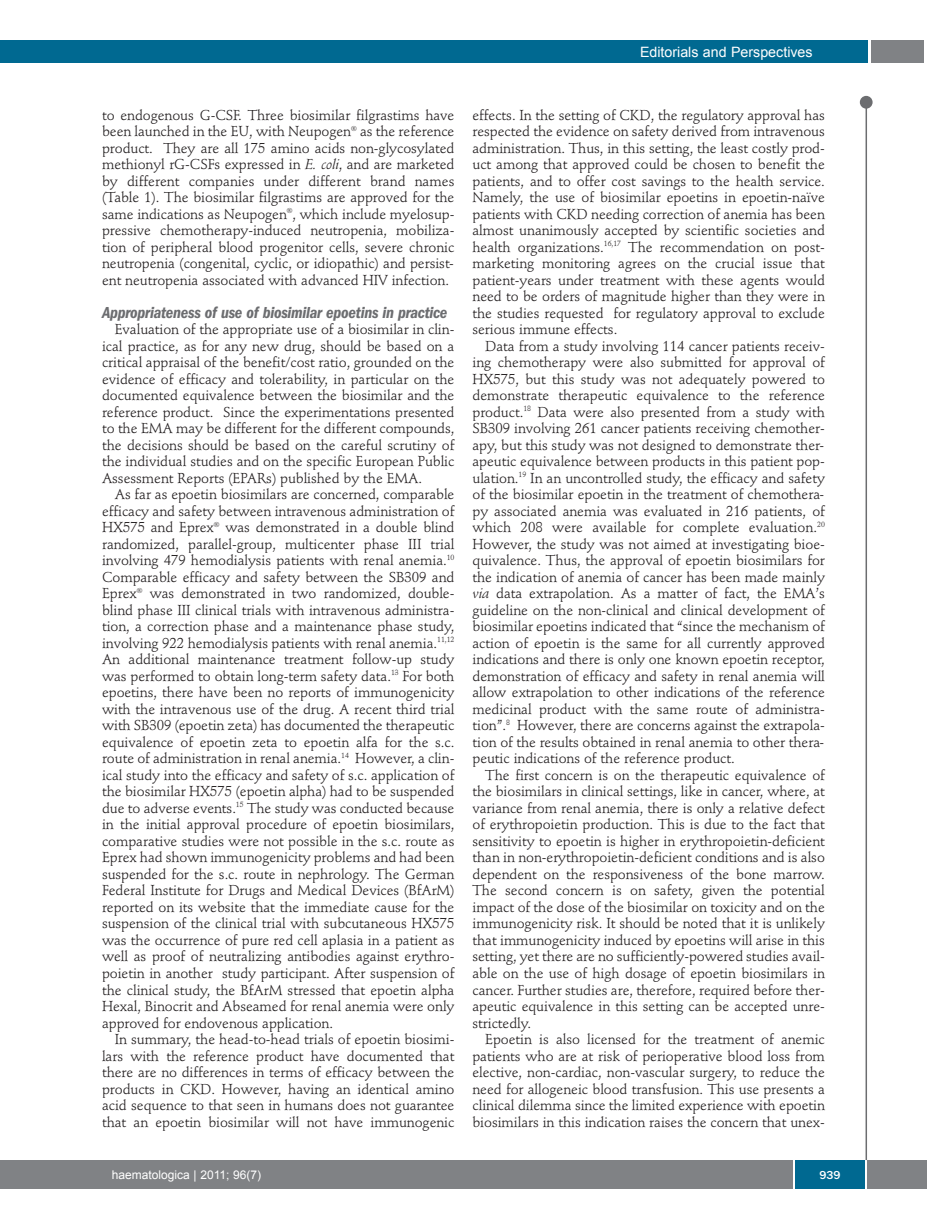
<style>
.page{position:relative;width:927px;height:1225px;background:#fff}
.page>*{position:absolute;margin:0;border:0;box-sizing:border-box;transform-origin:0 0}
.t1{font:italic 600 condensed 16.5px "Franklin Gothic";letter-spacing:-.015em;color:#6c6d70}
.t2{font:14.25px/16.5px "Stempel Schneidler";letter-spacing:-.005em;color:#231f20;text-align:justify}
.t3{font:14.25px "Arial";color:#fff}
.t4{font:12px "Arial";color:#fff}
.t5{font:500 12px "Franklin Gothic";color:#fff}
.s1{font-style:italic}
</style>
<div class="page">
<div style="left:871px;top:40px;width:52px;height:22px;background:#808285"></div>
<div style="left:18px;top:40px;width:849px;height:22px;background:#006991"></div>
<div style="left:17px;top:1160px;width:910px;height:28px;background:#808285"></div>
<div style="left:795px;top:1160px;width:70px;height:28px;background:#006991"></div>
<hr style="left:793px;top:1160px;width:2px;height:28px;background:#fff">
<hr style="left:865px;top:1160px;width:2px;height:28px;background:#fff">
<div style="left:860px;top:96px;width:13px;height:13px;background:#6c6d70;border-radius:50%"></div>
<hr style="left:865px;top:100px;width:2px;height:1060px;background:#6c6d70">
<div style="left:0;top:40px;width:19px;height:22px;background:#006991"></div>
<div style="left:0;top:1160px;width:18px;height:28px;background:#808285"></div>
<p class="t3" style="left:640px;top:44px;width:174px">Editorials and Perspectives</p>
<p class="t2" style="left:102px;top:108px;width:354px">to endogenous G-CSF. Three biosimilar filgrastims have been launched in the EU, with Neupogen<sup>®</sup> as the reference product. They are all 175 amino acids non-glycosylated methionyl rG-CSFs expressed in <span class="s1">E. coli</span>, and are marketed by different companies under different brand names (Table 1). The biosimilar filgrastims are approved for the same indications as Neupogen<sup>®</sup>, which include myelosup&shy;pressive chemotherapy-induced neutropenia, mobiliza&shy;tion of peripheral blood progenitor cells, severe chronic neutropenia (congenital, cyclic, or idiopathic) and persist&shy;ent neutropenia associated with advanced HIV infection.</p>
<p class="t1" style="left:102px;top:306px;width:347px">Appropriateness of use of biosimilar epoetins in practice</p>
<p class="t2" style="left:102px;top:322px;width:354px;text-indent:13px">Evaluation of the appropriate use of a biosimilar in clin&shy;ical practice, as for any new drug, should be based on a critical appraisal of the benefit/cost ratio, grounded on the evidence of efficacy and tolerability, in particular on the documented equivalence between the biosimilar and the reference product. Since the experimentations presented to the EMA may be different for the different compounds, the decisions should be based on the careful scrutiny of the individual studies and on the specific European Public Assessment Reports (EPARs) published by the EMA.</p>
<p class="t2" style="left:102px;top:487px;width:354px;text-indent:13px">As far as epoetin biosimilars are concerned, comparable efficacy and safety between intravenous administration of HX575 and Eprex<sup>®</sup> was demonstrated in a double blind randomized, parallel-group, multicenter phase III trial involving 479 hemodialysis patients with renal anemia.<sup>10<br></sup>Comparable efficacy and safety between the SB309 and Eprex<sup>®</sup> was demonstrated in two randomized, double&shy;blind phase III clinical trials with intravenous administra&shy;tion, a correction phase and a maintenance phase study, involving 922 hemodialysis patients with renal anemia.<sup>11,12<br></sup>An additional maintenance treatment follow-up study was performed to obtain long-term safety data.<sup>13</sup> For both epoetins, there have been no reports of immunogenicity with the intravenous use of the drug. A recent third trial with SB309 (epoetin zeta) has documented the therapeutic equivalence of epoetin zeta to epoetin alfa for the s.c. route of administration in renal anemia.<sup>14</sup> However, a clin&shy;ical study into the efficacy and safety of s.c. application of the biosimilar HX575 (epoetin alpha) had to be suspended due to adverse events.<sup>15</sup> The study was conducted because in the initial approval procedure of epoetin biosimilars, comparative studies were not possible in the s.c. route as Eprex had shown immunogenicity problems and had been suspended for the s.c. route in nephrology. The German Federal Institute for Drugs and Medical Devices (BfArM) reported on its website that the immediate cause for the suspension of the clinical trial with subcutaneous HX575 was the occurrence of pure red cell aplasia in a patient as well as proof of neutralizing antibodies against erythro&shy;poietin in another study participant. After suspension of the clinical study, the BfArM stressed that epoetin alpha Hexal, Binocrit and Abseamed for renal anemia were only approved for endovenous application.</p>
<p class="t2" style="left:102px;top:1032px;width:354px;text-indent:13px">In summary, the head-to-head trials of epoetin biosimi&shy;lars with the reference product have documented that there are no differences in terms of efficacy between the products in CKD. However, having an identical amino acid sequence to that seen in humans does not guarantee that an epoetin biosimilar will not have immunogenic</p>
<p class="t2" style="left:472px;top:108px;width:354px">effects. In the setting of CKD, the regulatory approval has respected the evidence on safety derived from intravenous administration. Thus, in this setting, the least costly prod&shy;uct among that approved could be chosen to benefit the patients, and to offer cost savings to the health service.<br>Namely, the use of biosimilar epoetins in epoetin-naïve patients with CKD needing correction of anemia has been almost unanimously accepted by scientific societies and health organizations.<sup>16,17</sup> The recommendation on post&shy;marketing monitoring agrees on the crucial issue that patient-years under treatment with these agents would need to be orders of magnitude higher than they were in the studies requested for regulatory approval to exclude serious immune effects.</p>
<p class="t2" style="left:472px;top:339px;width:354px;text-indent:13px">Data from a study involving 114 cancer patients receiv&shy;ing chemotherapy were also submitted for approval of HX575, but this study was not adequately powered to demonstrate therapeutic equivalence to the reference product.<sup>18</sup> Data were also presented from a study with SB309 involving 261 cancer patients receiving chemother&shy;apy, but this study was not designed to demonstrate ther&shy;apeutic equivalence between products in this patient pop&shy;ulation.<sup>19</sup> In an uncontrolled study, the efficacy and safety of the biosimilar epoetin in the treatment of chemothera&shy;py associated anemia was evaluated in 216 patients, of which 208 were available for complete evaluation.<sup>20<br></sup>However, the study was not aimed at investigating bioe&shy;quivalence. Thus, the approval of epoetin biosimilars for the indication of anemia of cancer has been made mainly <span class="s1">via</span> data extrapolation. As a matter of fact, the EMA’s guideline on the non-clinical and clinical development of biosimilar epoetins indicated that “since the mechanism of action of epoetin is the same for all currently approved indications and there is only one known epoetin receptor, demonstration of efficacy and safety in renal anemia will allow extrapolation to other indications of the reference medicinal product with the same route of administra&shy;tion”.<sup>8</sup> However, there are concerns against the extrapola&shy;tion of the results obtained in renal anemia to other thera&shy;peutic indications of the reference product.</p>
<p class="t2" style="left:472px;top:768px;width:354px;text-indent:13px">The first concern is on the therapeutic equivalence of the biosimilars in clinical settings, like in cancer, where, at variance from renal anemia, there is only a relative defect of erythropoietin production. This is due to the fact that sensitivity to epoetin is higher in erythropoietin-deficient than in non-erythropoietin-deficient conditions and is also dependent on the responsiveness of the bone marrow.<br>The second concern is on safety, given the potential impact of the dose of the biosimilar on toxicity and on the immunogenicity risk. It should be noted that it is unlikely that immunogenicity induced by epoetins will arise in this setting, yet there are no sufficiently-powered studies avail&shy;able on the use of high dosage of epoetin biosimilars in cancer. Further studies are, therefore, required before ther&shy;apeutic equivalence in this setting can be accepted unre&shy;strictedly.</p>
<p class="t2" style="left:472px;top:1032px;width:354px;text-indent:13px">Epoetin is also licensed for the treatment of anemic patients who are at risk of perioperative blood loss from elective, non-cardiac, non-vascular surgery, to reduce the need for allogeneic blood transfusion. This use presents a clinical dilemma since the limited experience with epoetin biosimilars in this indication raises the concern that unex-</p>
<p class="t4" style="left:112px;top:1168px;width:151px">haematologica | 2011; 96(7)</p>
<p class="t5" style="left:819px;top:1171px;width:23px">939</p>
</div>
